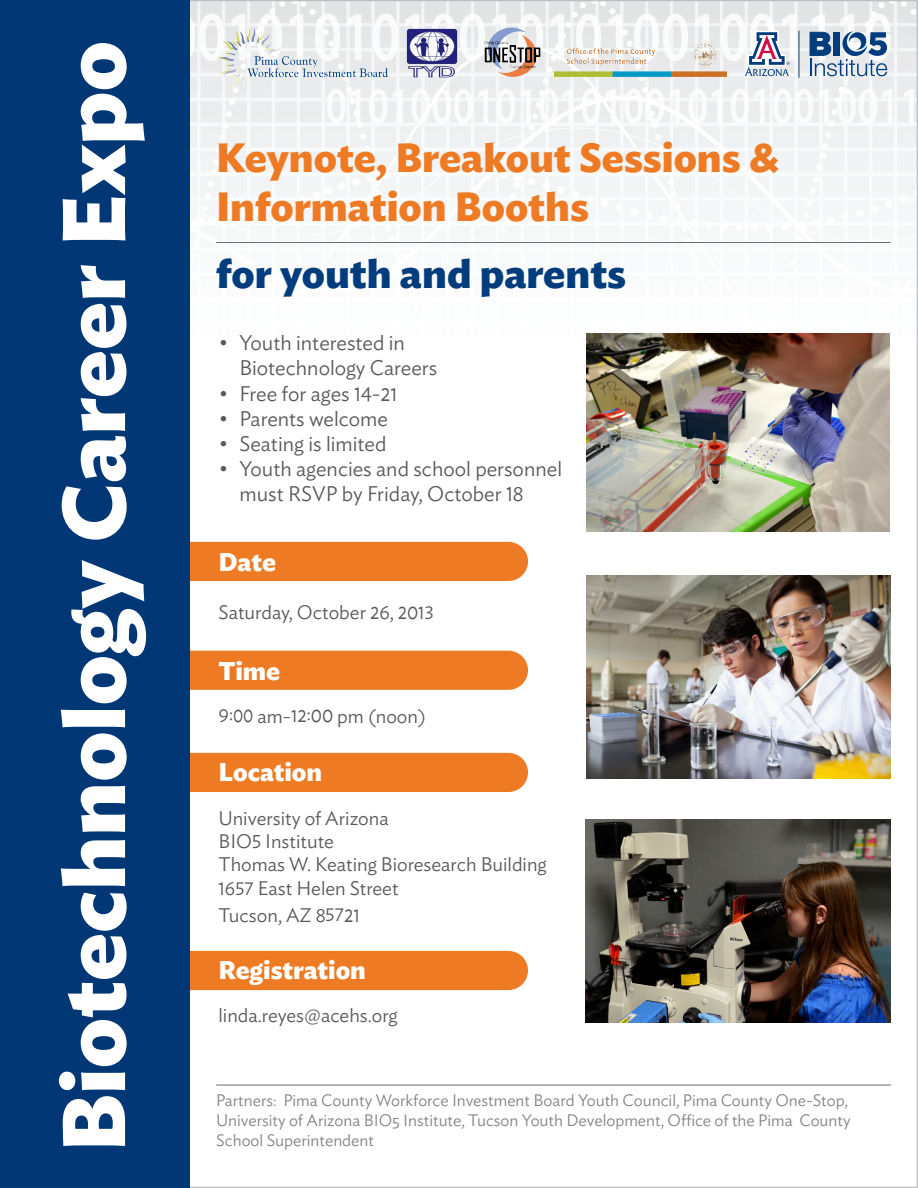
<style>
.page{position:relative;width:918px;height:1188px;background:#fff}
.page>*{position:absolute;margin:0;border:0;box-sizing:border-box;transform-origin:0 0}
.t1{font:700 88.05px "Ideal Sans";color:#fff}
.t2{font:600 70.8px "Myriad Pro";color:#fff;scale:.76 1}
.t3{font:700 40.5px/48.6px "Ideal Sans";color:#ee7a23}
.t4{font:700 40.5px "Ideal Sans";color:#013d7d}
.t5{font:700 25.5px "Ideal Sans";color:#fff}
.t6{font:300 21px/25.2px "Ideal Sans";color:#57585a}
.t7{font:300 19.5px/23.4px "Ideal Sans";color:#57585a}
.t8{font:300 16.5px/19.8px "Ideal Sans";color:#808285}
.s1{font-size:27.3px}
.s2{font-size:25.8px}
.s3{font-size:28.2px}
.s4{font-size:24.3px}
.s5{font-size:24.75px}
.s6{font-size:24px}
.s7{font-size:25.2px}
.s8{font-size:25.35px}
</style>
<div class="page">
<img style="left:587px;top:350px;width:302px;height:181px">
<div style="left:190px;top:951px;width:338px;height:39px;background:#ee7a23"></div>
<div style="left:190px;top:542px;width:338px;height:39px;background:#ee7a23"></div>
<div style="left:190px;top:651px;width:338px;height:39px;background:#ee7a23"></div>
<div style="left:190px;top:753px;width:338px;height:39px;background:#ee7a23"></div>
<hr style="left:216px;top:1085px;width:675px;height:1px;background:#6c6d70">
<svg style="left:190px;top:2px;width:726px;height:348px"></svg>
<hr style="left:799px;top:31px;width:1px;height:47px;background:#013d7d">
<img style="left:216px;top:28px;width:171px;height:65px">
<img style="left:474px;top:27px;width:78px;height:50px">
<img style="left:586px;top:820px;width:304px;height:203px">
<div style="left:1px;top:0;width:189px;height:1188px;background:#013775"></div>
<img style="left:407px;top:29px;width:51px;height:50px">
<img style="left:587px;top:576px;width:304px;height:202px">
<h2 class="t2" style="left:23px;top:-8px;width:1146px">010100010101010010101001001110</h2>
<p class="t1" style="left:24px;top:1152px;width:1113px;rotate:-90deg">Biotechnology Career Expo</p>
<p class="t3" style="left:216px;top:130px;width:564px">Keynote, Breakout Sessions &amp;<br>Information Booths</p>
<p class="t4" style="left:216px;top:241px;width:411px">for youth and parents</p>
<p class="t6" style="left:239px;top:329px;width:199px;text-indent:-20px">• Youth interested in<br>Biotechnology Careers</p>
<p class="t6" style="left:219px;top:379px;width:180px">• Free for ages <span class="s1">1</span>4-<span class="s2">21</span></p>
<p class="t6" style="left:219px;top:404px;width:170px">• Parents welcome</p>
<p class="t6" style="left:219px;top:429px;width:169px">• Seating is limited</p>
<p class="t6" style="left:239px;top:455px;width:324px;text-indent:-20px">• Youth agencies and school personnel must RSVP by Friday, October <span class="s3">1</span>8</p>
<p class="t5" style="left:219px;top:542px;width:59px">Date</p>
<p class="t7" style="left:219px;top:598px;width:217px">Saturday, October <span class="s4">2</span>6, <span class="s5">201</span>3</p>
<p class="t5" style="left:219px;top:650px;width:63px">Time</p>
<p class="t7" style="left:219px;top:703px;width:209px">9:<span class="s5">00</span> am-<span class="s6">12</span>:<span class="s5">00</span> pm (noon)</p>
<p class="t5" style="left:219px;top:752px;width:105px">Location</p>
<p class="t7" style="left:219px;top:805px;width:172px">University of Arizona</p>
<p class="t7" style="left:219px;top:828px;width:330px">BIO<sup>5</sup> Institute<br>Thomas W. Keating Bioresearch Building</p>
<p class="t7" style="left:219px;top:875px;width:182px"><span class="s7">1</span>657 East Helen Street</p>
<p class="t7" style="left:219px;top:902px;width:143px">Tucson, AZ 857<span class="s8">21</span></p>
<p class="t5" style="left:219px;top:950px;width:149px">Registration</p>
<p class="t7" style="left:219px;top:1002px;width:181px">linda.reyes@acehs.org</p>
<p class="t8" style="left:216px;top:1089px;width:636px">Partners: Pima County Workforce Investment Board Youth Council, Pima County One-Stop,<br>University of Arizona BIO5 Institute, Tucson Youth Development, Office of the Pima County<br>School Superintendent</p>
</div>
